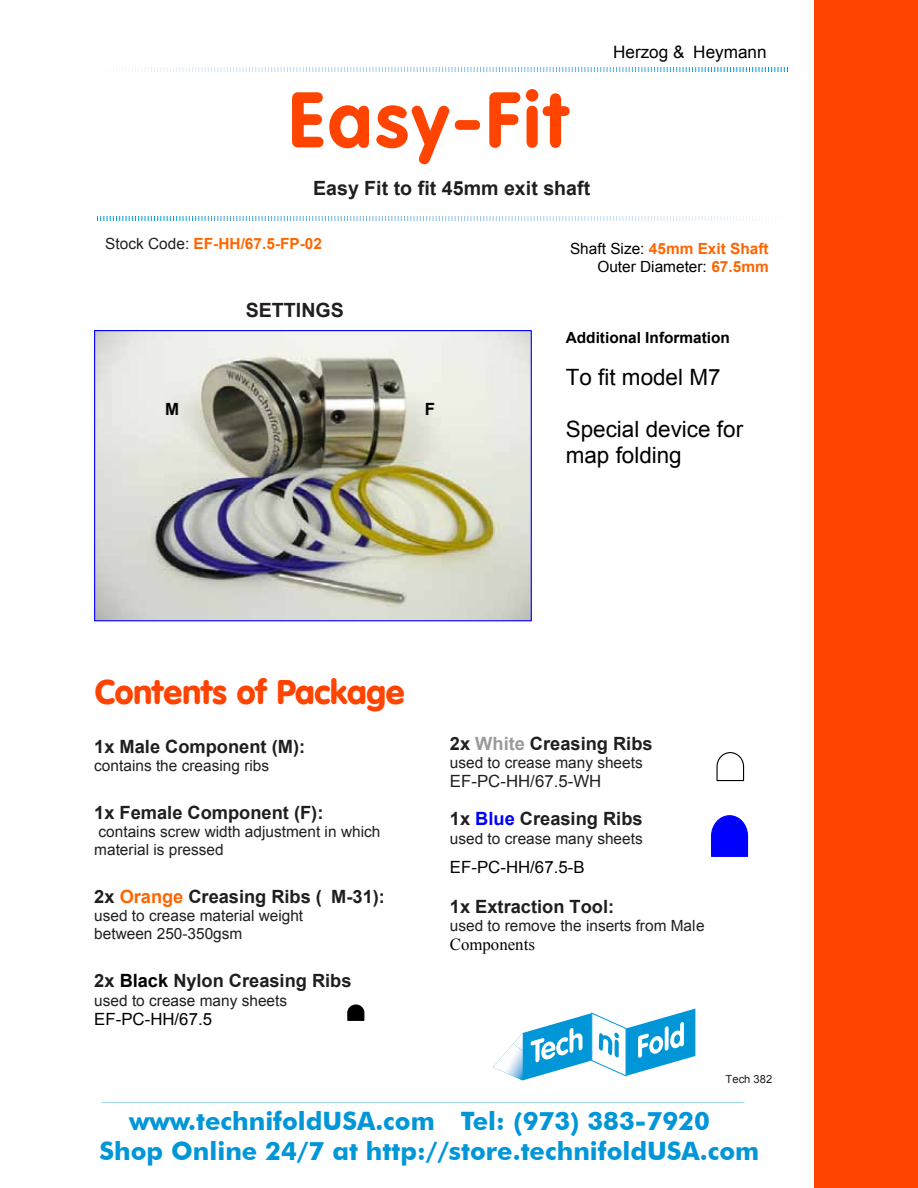
<style>
.page{position:relative;width:918px;height:1188px;background:#fff}
.page>*{position:absolute;margin:0;border:0;box-sizing:border-box;transform-origin:0 0}
.t1{font:700 77.4px "VAG Rounded Std";letter-spacing:.045em;color:#ff4300}
.t2{font:900 33.75px "VAG Rounded Std";color:#ff4300}
.t3{font:700 25.35px "Futura BT";color:#0096d7}
.t4{font:22.5px/26px "Arial";color:#000}
.t5{font:700 19.65px "Arial";color:#211e1e}
.t6{font:700 18.3px "Arial";color:#211e1e}
.t7{font:17.1px "Arial";color:#000}
.t8{font:16.8px "Arial";color:#000}
.t9{font:16.8px "Arial";color:#211e1e}
.t10{font:16.8px "Times New Roman";color:#000}
.t11{font:700 16.8px "Arial";color:#000}
.t12{font:15.45px/17.9px "Arial";color:#211e1e}
.t13{font:15.45px/18.1px "Arial";color:#000;text-align:right}
.t14{font:700 15.45px "Arial";color:#ff6500}
.t15{font:700 15.45px "Arial";color:#000}
.t16{font:11.25px "Arial";color:#211e1e}
.s1{font-weight:400;color:#211e1e}
.s2{font-weight:700;color:#ff6500}
.s3{color:#ff6500}
.s4{color:#000}
.s5{color:#9a9a9a}
.s6{color:#00f}
</style>
<div class="page">
<div style="left:815px;top:0;width:103px;height:1188px;background:#ff4300"></div>
<svg style="left:97px;top:216px;width:656px;height:4px"></svg>
<svg style="left:132px;top:68px;width:656px;height:4px"></svg>
<svg style="left:493px;top:1009px;width:202px;height:71px"></svg>
<hr style="left:101px;top:1102px;width:643px;height:1px;background:#99d5ef">
<img style="left:96px;top:332px;width:434px;height:287px">
<div style="left:94px;top:330px;width:438px;height:291px;border:1px solid #00f"></div>
<div style="left:155px;top:394px;width:48px;height:51px;background:linear-gradient(to right,#eef0ec,#ddded2)"></div>
<div style="left:415px;top:394px;width:52px;height:51px;background:linear-gradient(to right,#e3e5da,#eef0e5)"></div>
<svg style="left:347px;top:1004px;width:18px;height:17px"></svg>
<svg style="left:716px;top:752px;width:29px;height:30px"></svg>
<svg style="left:711px;top:815px;width:38px;height:42px;background:#22f"></svg>
<h1 class="t1" style="left:289px;top:75px;width:280px">Easy-Fit</h1>
<p class="t7" style="left:613px;top:41px;width:155px">Herzog &amp; Heymann</p>
<p class="t5" style="left:313px;top:176px;width:279px">Easy Fit to fit 45mm exit shaft</p>
<p class="t14" style="left:105px;top:234px;width:218px"><span class="s1">Stock Code:</span> EF-HH/67.5-FP-02</p>
<p class="t13" style="left:570px;top:240px;width:200px">Shaft Size: <span class="s2">45mm Exit Shaft<br></span>Outer Diameter: <span class="s2">67.5mm</span></p>
<p class="t5" style="left:246px;top:297px;width:100px">SETTINGS</p>
<p class="t15" style="left:566px;top:327px;width:166px">Additional Information</p>
<h3 class="t4" style="left:566px;top:364px;width:156px">To fit model M7</h3>
<h3 class="t4" style="left:566px;top:416px;width:179px">Special device for map folding</h3>
<p class="t11" style="left:165px;top:398px;width:16px">M</p>
<p class="t11" style="left:425px;top:398px;width:12px">F</p>
<h2 class="t2" style="left:95px;top:672px;width:311px">Contents of Package</h2>
<p class="t6" style="left:94px;top:734px;width:212px">1x Male Component (M):</p>
<p class="t12" style="left:94px;top:757px;width:176px">contains the creasing ribs</p>
<p class="t6" style="left:94px;top:801px;width:231px">1x Female Component (F):</p>
<p class="t12" style="left:94px;top:823px;width:288px">contains screw width adjustment in which material is pressed</p>
<p class="t6" style="left:94px;top:885px;width:292px">2x <span class="s3">Orange</span> Creasing Ribs ( M-31):</p>
<p class="t12" style="left:94px;top:907px;width:210px">used to crease material weight between 250-350gsm</p>
<p class="t6" style="left:94px;top:969px;width:259px">2x <span class="s4">Black</span> Nylon Creasing Ribs</p>
<p class="t12" style="left:94px;top:991px;width:194px">used to crease many sheets</p>
<p class="t8" style="left:94px;top:1008px;width:119px">EF-PC-HH/67.5</p>
<p class="t6" style="left:450px;top:731px;width:204px">2x <span class="s5">White</span> Creasing Ribs</p>
<p class="t12" style="left:450px;top:754px;width:194px">used to crease many sheets</p>
<p class="t9" style="left:450px;top:770px;width:153px">EF-PC-HH/67.5-WH</p>
<p class="t6" style="left:450px;top:807px;width:194px">1x <span class="s6">Blue</span> Creasing Ribs</p>
<p class="t12" style="left:450px;top:829px;width:194px">used to crease many sheets</p>
<p class="t8" style="left:450px;top:856px;width:136px">EF-PC-HH/67.5-B</p>
<p class="t6" style="left:450px;top:894px;width:166px">1x Extraction Tool:</p>
<p class="t12" style="left:450px;top:917px;width:256px">used to remove the inserts from Male</p>
<p class="t10" style="left:450px;top:933px;width:86px">Components</p>
<h3 class="t3" style="left:129px;top:1106px;width:582px">www.technifoldUSA.com Tel: (973) 383-7920</h3>
<p class="t16" style="left:726px;top:1072px;width:48px">Tech 382</p>
<h3 class="t3" style="left:100px;top:1136px;width:661px">Shop Online 24/7 at http://store.technifoldUSA.com</h3>
</div>
